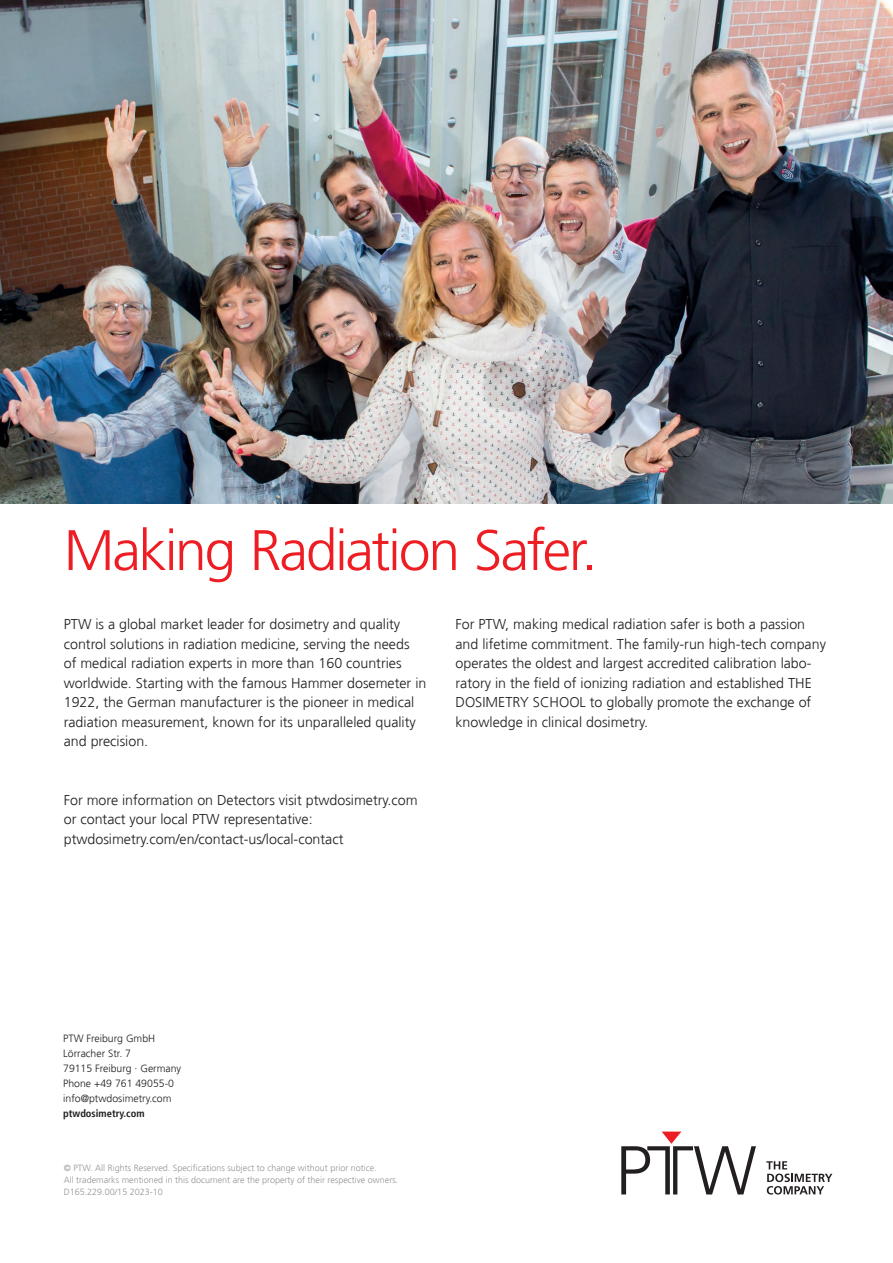
<style>
.page{position:relative;width:893px;height:1263px;background:#fff}
.page>*{position:absolute;margin:0;border:0;box-sizing:border-box;transform-origin:0 0}
.t1{font:300 57px "Frutiger";letter-spacing:-.04em;color:#ee1d23}
.t2{font:300 14.25px/19.5px "Frutiger";color:#231f20}
.t3{font:300 10.5px/15px "Frutiger";color:#231f20}
.t4{font:700 condensed 10.5px "Frutiger";color:#231f20}
.t5{font:300 9px/12px "Frutiger";color:#939598}
</style>
<div class="page">
<svg style="left:621px;top:1131px;width:135px;height:63px"></svg>
<svg style="left:766px;top:1161px;width:66px;height:33px"></svg>
<img style="left:0;top:0;width:893px;height:504px">
<h1 class="t1" style="left:64px;top:518px;width:535px">Making Radiation Safer.</h1>
<p class="t2" style="left:455px;top:615px;width:372px">For PTW, making medical radiation safer is both a passion and lifetime commitment. The family-run high-tech company operates the oldest and largest accredited calibration labo&shy;ratory in the field of ionizing radiation and established THE DOSIMETRY SCHOOL to globally promote the exchange of knowledge in clinical dosimetry.</p>
<p class="t2" style="left:64px;top:615px;width:364px">PTW is a global market leader for dosimetry and quality control solutions in radiation medicine, serving the needs<br>of medical radiation experts in more than 160 countries worldwide. Starting with the famous Hammer dosemeter in 1922, the German manufacturer is the pioneer in medical radiation measurement, known for its unparalleled quality and precision.</p>
<p class="t2" style="left:64px;top:790px;width:355px">For more information on Detectors visit ptwdosimetry.com or contact your local PTW representative: ptwdosimetry.com/en/contact-us/local-contact</p>
<p class="t3" style="left:63px;top:1031px;width:120px">PTW Freiburg GmbH<br>Lörracher Str. 7<br>79115 Freiburg · Germany<br>Phone +49 761 49055-0 info@ptwdosimetry.com</p>
<p class="t4" style="left:63px;top:1107px;width:83px">ptwdosimetry.com</p>
<p class="t5" style="left:64px;top:1161px;width:336px">© PTW. All Rights Reserved. Specifications subject to change without prior notice.<br>All trademarks mentioned in this document are the property of their respective owners.<br>D165.229.00/15 2023-10</p>
</div>
